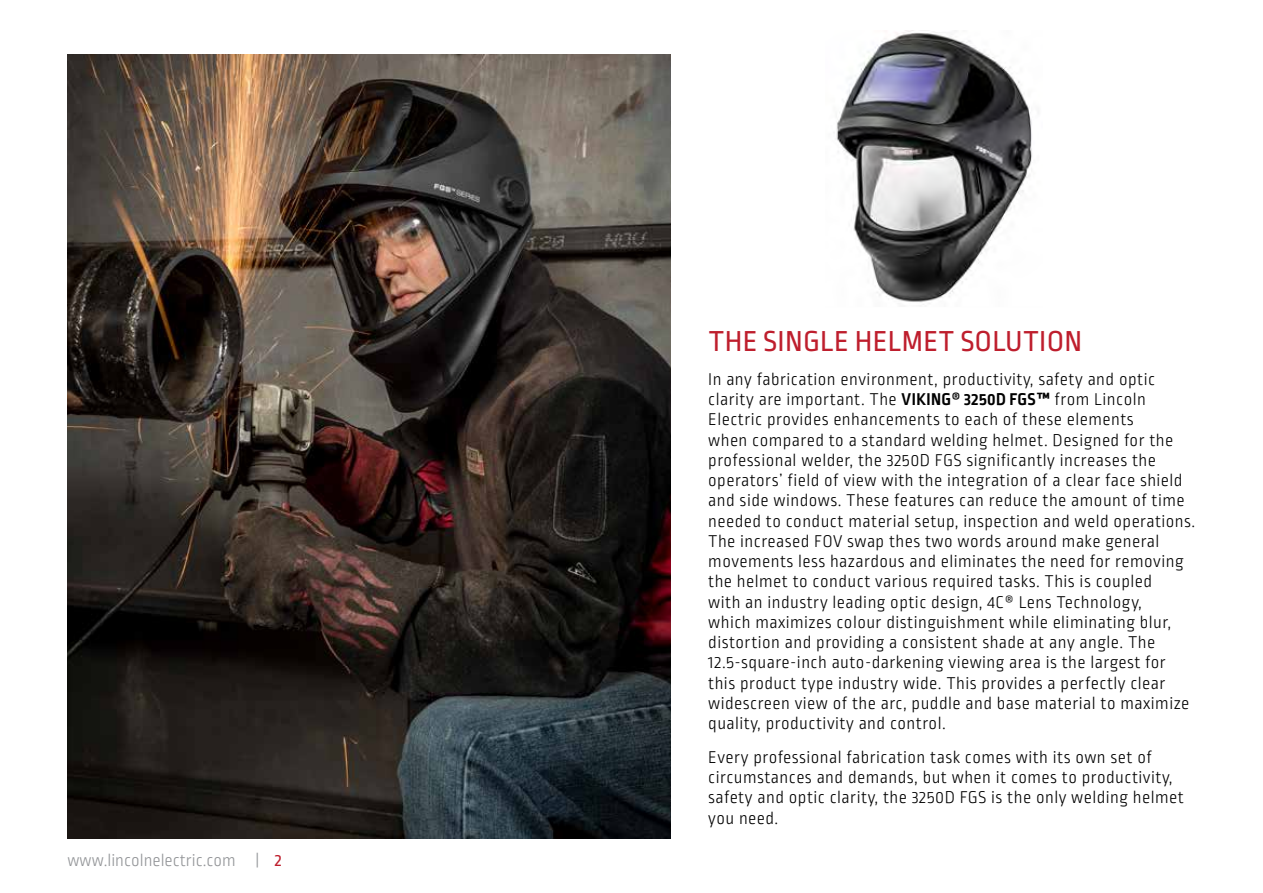
<style>
.page{position:relative;width:1263px;height:893px;background:#fff}
.page>*{position:absolute;margin:0;border:0;box-sizing:border-box;transform-origin:0 0}
.t1{font:30.45px "Ropa Sans Pro";letter-spacing:.01em;color:#be1e2d}
.t2{font:300 18px/20.2px "Ropa Sans Pro";letter-spacing:.025em;color:#000}
.t3{font:300 18px "Ropa Sans Pro";color:#939598}
.s1{font-weight:400;color:#be1e2d}
.s2{font-weight:700}
</style>
<div class="page">
<img style="left:68px;top:54px;width:602px;height:785px">
<img style="left:836px;top:31px;width:196px;height:274px">
<p class="t3" style="left:68px;top:851px;width:216px">www.lincolnelectric.com | <span class="s1">2</span></p>
<h1 class="t1" style="left:708px;top:325px;width:375px">THE SINGLE HELMET SOLUTION</h1>
<p class="t2" style="left:708px;top:370px;width:488px">In any fabrication environment, productivity, safety and optic clarity are important. The <span class="s2">VIKING® 3250D FGS™</span> from Lincoln Electric provides enhancements to each of these elements<br>when compared to a standard welding helmet. Designed for the professional welder, the 3250D FGS significantly increases the operators’ field of view with the integration of a clear face shield and side windows. These features can reduce the amount of time needed to conduct material setup, inspection and weld operations.<br>The increased FOV swap thes two words around make general movements less hazardous and eliminates the need for removing the helmet to conduct various required tasks. This is coupled<br>with an industry leading optic design, 4C® Lens Technology,<br>which maximizes colour distinguishment while eliminating blur, distortion and providing a consistent shade at any angle. The 12.5-square-inch auto-darkening viewing area is the largest for this product type industry wide. This provides a perfectly clear widescreen view of the arc, puddle and base material to maximize quality, productivity and control.</p>
<p class="t2" style="left:708px;top:748px;width:477px">Every professional fabrication task comes with its own set of circumstances and demands, but when it comes to productivity, safety and optic clarity, the 3250D FGS is the only welding helmet you need.</p>
</div>
